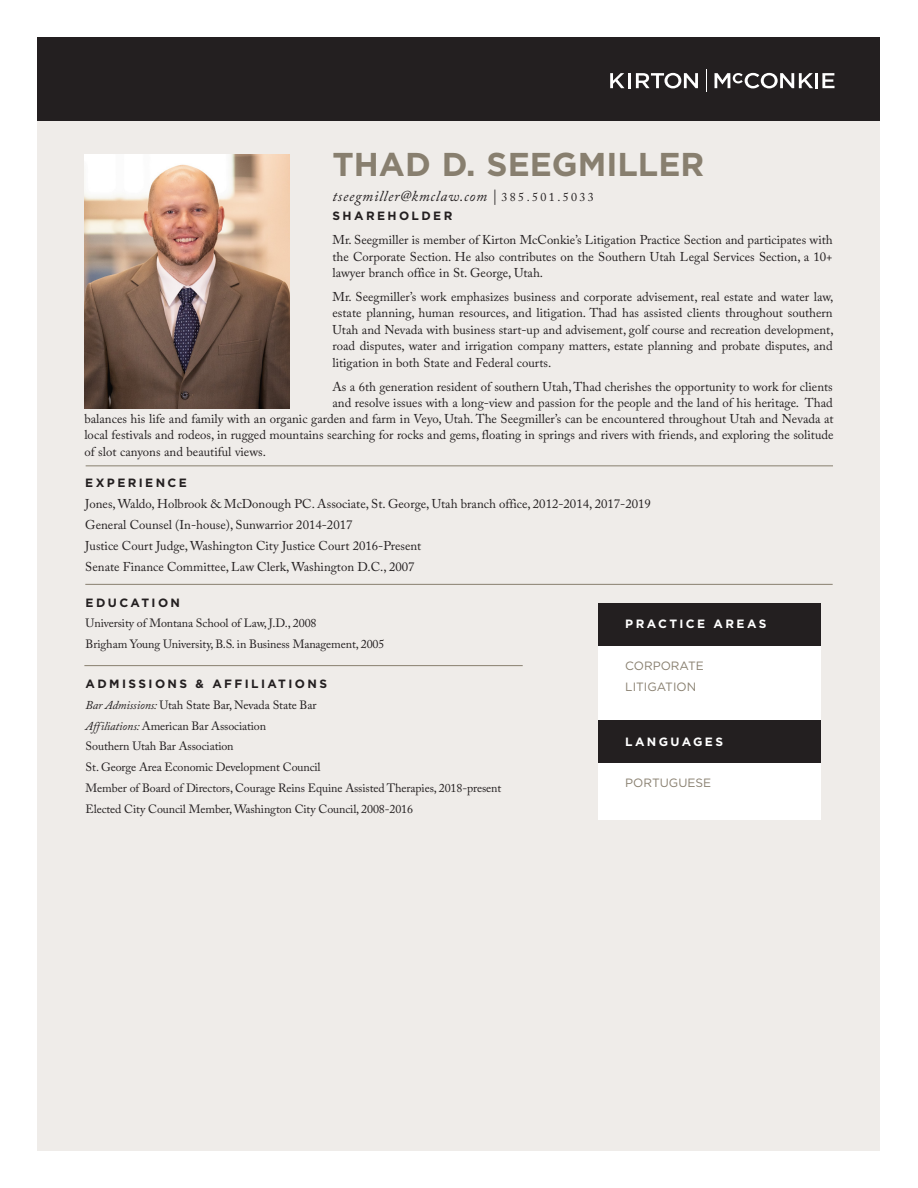
<style>
.page{position:relative;width:918px;height:1188px;background:#fff}
.page>*{position:absolute;margin:0;border:0;box-sizing:border-box;transform-origin:0 0}
.t1{font:700 33px "Gotham";color:#887f6f}
.t2{font:italic 15px "Adobe Caslon Pro";letter-spacing:.05em;color:#231f20}
.t3{font:12.75px/16.5px "Adobe Caslon Pro";color:#231f20;text-align:justify}
.t4{font:12px "Adobe Caslon Pro";letter-spacing:-.01em;color:#231f20}
.t5{font:700 12px "Gotham";letter-spacing:.2em;color:#231f20}
.t6{font:12px "Gotham";color:#887f6f}
.t7{font:700 12px "Gotham";letter-spacing:.2em;color:#fff}
.s1{font-style:normal;font-size:12px}
.s2{font-style:italic}
</style>
<div class="page">
<div style="left:38px;top:110px;width:842px;height:1040px;background:#efece9"></div>
<div style="left:38px;top:38px;width:842px;height:83px;background:#231f20"></div>
<svg style="left:610px;top:73px;width:15px;height:15px"></svg>
<svg style="left:636px;top:73px;width:62px;height:15px"></svg>
<hr style="left:815px;top:73px;width:3px;height:15px;background:#fff">
<svg style="left:822px;top:73px;width:13px;height:15px"></svg>
<hr style="left:628px;top:73px;width:3px;height:15px;background:#fff">
<svg style="left:715px;top:73px;width:98px;height:15px"></svg>
<svg style="left:706px;top:69px;width:1px;height:23px"></svg>
<img style="left:84px;top:154px;width:205px;height:255px">
<div style="left:598px;top:605px;width:223px;height:215px;background:#fff"></div>
<div style="left:598px;top:603px;width:223px;height:43px;background:#231f20"></div>
<div style="left:598px;top:720px;width:223px;height:43px;background:#231f20"></div>
<hr style="left:86px;top:465px;width:747px;height:1px;background:#887f6f">
<hr style="left:85px;top:584px;width:748px;height:1px;background:#887f6f">
<hr style="left:84px;top:665px;width:439px;height:1px;background:#887f6f">
<p class="t1" style="left:333px;top:143px;width:373px">THAD D. SEEGMILLER</p>
<p class="t2" style="left:333px;top:188px;width:263px">tseegmiller@kmclaw.com | <span class="s1">385.501.5033</span></p>
<p class="t5" style="left:333px;top:208px;width:121px">SHAREHOLDER</p>
<p class="t3" style="left:333px;top:231px;width:502px">Mr. Seegmiller is member of Kirton McConkie’s Litigation Practice Section and participates with the Corporate Section. He also contributes on the Southern Utah Legal Services Section, a 10+ lawyer branch office in St. George, Utah.</p>
<p class="t3" style="left:333px;top:288px;width:503px">Mr. Seegmiller’s work emphasizes business and corporate advisement, real estate and water law, estate planning, human resources, and litigation. Thad has assisted clients throughout southern Utah and Nevada with business start-up and advisement, golf course and recreation development, road disputes, water and irrigation company matters, estate planning and probate disputes, and litigation in both State and Federal courts.</p>
<p class="t3" style="left:333px;top:378px;width:502px">As a 6th generation resident of southern Utah, Thad cherishes the opportunity to work for clients and resolve issues with a long-view and passion for the people and the land of his heritage. Thad</p>
<p class="t3" style="left:84px;top:410px;width:751px">balances his life and family with an organic garden and farm in Veyo, Utah. The Seegmiller’s can be encountered throughout Utah and Nevada at local festivals and rodeos, in rugged mountains searching for rocks and gems, floating in springs and rivers with friends, and exploring the solitude of slot canyons and beautiful views.</p>
<p class="t5" style="left:85px;top:475px;width:103px">EXPERIENCE</p>
<p class="t3" style="left:85px;top:495px;width:567px">Jones, Waldo, Holbrook &amp; McDonough PC. Associate, St. George, Utah branch office, 2012-2014, 2017-2019</p>
<p class="t3" style="left:85px;top:516px;width:269px">General Counsel (In-house), Sunwarrior 2014-2017</p>
<p class="t3" style="left:85px;top:537px;width:338px">Justice Court Judge, Washington City Justice Court 2016-Present</p>
<p class="t3" style="left:85px;top:558px;width:331px">Senate Finance Committee, Law Clerk, Washington D.C., 2007</p>
<p class="t5" style="left:86px;top:594px;width:96px">EDUCATION</p>
<p class="t4" style="left:86px;top:616px;width:232px">University of Montana School of Law, J.D., 2008</p>
<p class="t4" style="left:86px;top:637px;width:300px">Brigham Young University, B.S. in Business Management, 2005</p>
<p class="t5" style="left:86px;top:676px;width:243px">ADMISSIONS &amp; AFFILIATIONS</p>
<p class="t4" style="left:86px;top:698px;width:232px"><span class="s2">Bar Admissions:</span> Utah State Bar, Nevada State Bar</p>
<p class="t4" style="left:86px;top:718px;width:182px"><span class="s2">Affiliations:</span> American Bar Association</p>
<p class="t4" style="left:86px;top:739px;width:150px">Southern Utah Bar Association</p>
<p class="t4" style="left:86px;top:760px;width:237px">St. George Area Economic Development Council</p>
<p class="t4" style="left:86px;top:781px;width:417px">Member of Board of Directors, Courage Reins Equine Assisted Therapies, 2018-present</p>
<p class="t4" style="left:86px;top:802px;width:329px">Elected City Council Member, Washington City Council, 2008-2016</p>
<p class="t7" style="left:625px;top:616px;width:143px">PRACTICE AREAS</p>
<p class="t6" style="left:625px;top:658px;width:80px">CORPORATE</p>
<p class="t6" style="left:625px;top:679px;width:72px">LITIGATION</p>
<p class="t7" style="left:625px;top:734px;width:99px">LANGUAGES</p>
<p class="t6" style="left:625px;top:776px;width:87px">PORTUGUESE</p>
</div>
